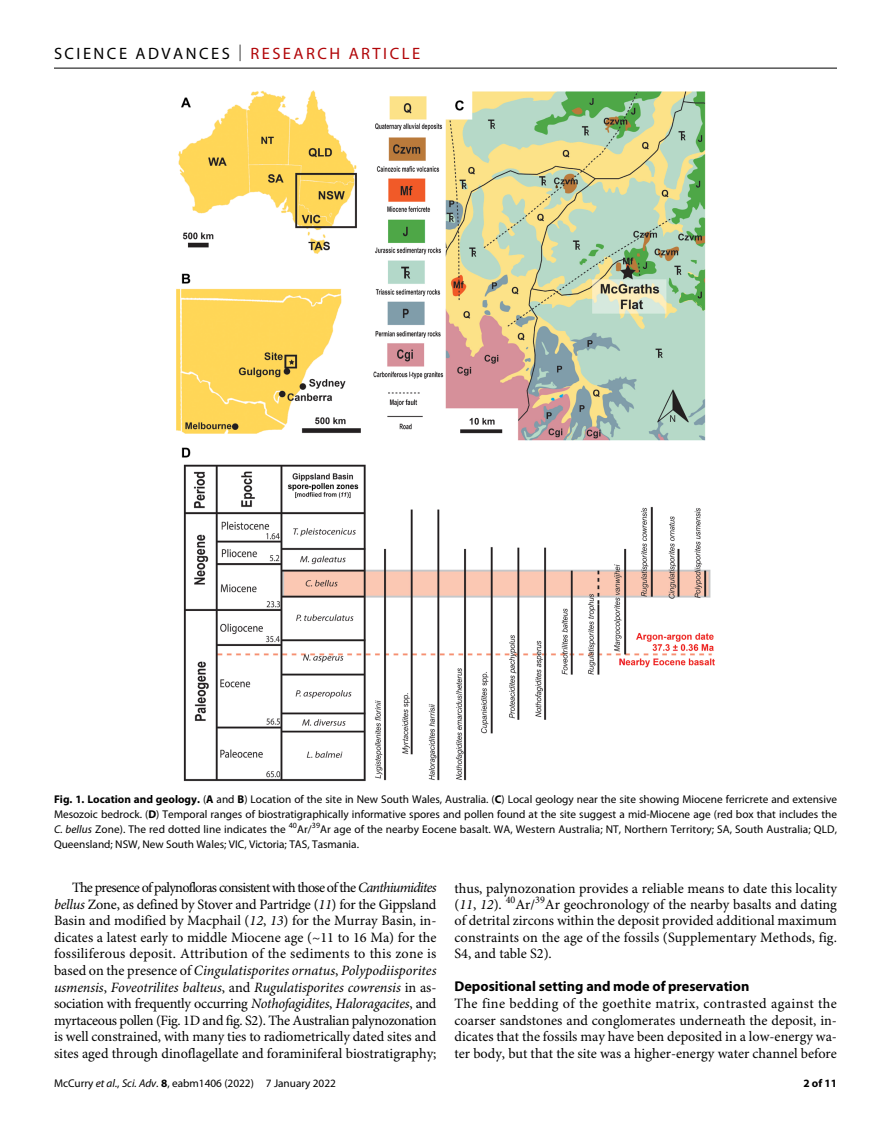
<style>
.page{position:relative;width:891px;height:1134px;background:#fff}
.page>*{position:absolute;margin:0;border:0;box-sizing:border-box;transform-origin:0 0}
.t1{font:16.5px "Myriad Pro";letter-spacing:.15em;color:#000}
.t2{font:14.25px/16.5px "Minion Pro";color:#000;text-align:justify}
.t3{font:700 14.25px "Myriad Pro";color:#000}
.t4{font:11.25px/15px "Myriad Pro";color:#000;text-align:justify}
.t5{font:700 11.25px "Myriad Pro";color:#000}
.s1{font-weight:300}
.s2{color:#b10508}
.s3{font-weight:700}
.s4{font-style:italic}
</style>
<div class="page">
<hr style="left:54px;top:68px;width:783px;height:1px;background:#000">
<img style="left:176px;top:90px;width:539px;height:691px">
<p class="t1" style="left:54px;top:40px;width:368px">SCIENCE ADVANCES <span class="s1">|</span> <span class="s2">RESEARCH ARTICLE</span></p>
<p class="t4" style="left:54px;top:792px;width:785px"><span class="s3">Fig. 1. Location and geology.</span> (<span class="s3">A</span> and <span class="s3">B</span>) Location of the site in New South Wales, Australia. (<span class="s3">C</span>) Local geology near the site showing Miocene ferricrete and extensive Mesozoic bedrock. (<span class="s3">D</span>) Temporal ranges of biostratigraphically informative spores and pollen found at the site suggest a mid-Miocene age (red box that includes the <span class="s4">C. bellus</span> Zone). The red dotted line indicates the <sup>40</sup>Ar/<sup>39</sup>Ar age of the nearby Eocene basalt. WA, Western Australia; NT, Northern Territory; SA, South Australia; QLD, Queensland; NSW, New South Wales; VIC, Victoria; TAS, Tasmania.</p>
<p class="t2" style="left:54px;top:881px;width:384px;text-indent:18px">The presence of palynofloras consistent with those of the <span class="s4">Canthiumidites bellus</span> Zone, as defined by Stover and Partridge (<span class="s4">11</span>) for the Gippsland Basin and modified by Macphail (<span class="s4">12</span>, <span class="s4">13</span>) for the Murray Basin, in&shy;dicates a latest early to middle Miocene age (~11 to 16 Ma) for the fossiliferous deposit. Attribution of the sediments to this zone is based on the presence of <span class="s4">Cingulatisporites ornatus</span>, <span class="s4">Polypodiisporites usmensis</span>, <span class="s4">Foveotrilites balteus</span>, and <span class="s4">Rugulatisporites cowrensis</span> in as&shy;sociation with frequently occurring <span class="s4">Nothofagidites</span>, <span class="s4">Haloragacites</span>, and myrtaceous pollen (Fig. 1D and fig. S2). The Australian palynozonation is well constrained, with many ties to radiometrically dated sites and sites aged through dinoflagellate and foraminiferal biostratigraphy;</p>
<p class="t2" style="left:454px;top:881px;width:384px">thus, palynozonation provides a reliable means to date this locality (<span class="s4">11</span>, <span class="s4">12</span>). <sup>40</sup>Ar/<sup>39</sup>Ar geochronology of the nearby basalts and dating of detrital zircons within the deposit provided additional maximum constraints on the age of the fossils (Supplementary Methods, fig.<br>S4, and table S2).</p>
<p class="t3" style="left:454px;top:975px;width:296px">Depositional setting and mode of preservation</p>
<p class="t2" style="left:455px;top:997px;width:384px">The fine bedding of the goethite matrix, contrasted against the coarser sandstones and conglomerates underneath the deposit, in&shy;dicates that the fossils may have been deposited in a low-energy wa&shy;ter body, but that the site was a higher-energy water channel before</p>
<p class="t4" style="left:54px;top:1076px;width:283px">McCurry <span class="s4">et al</span>., <span class="s4">Sci. Adv.</span> <span class="s3">8</span>, eabm1406 (2022) 7 January 2022</p>
<p class="t5" style="left:803px;top:1074px;width:35px">2 of 11</p>
</div>
